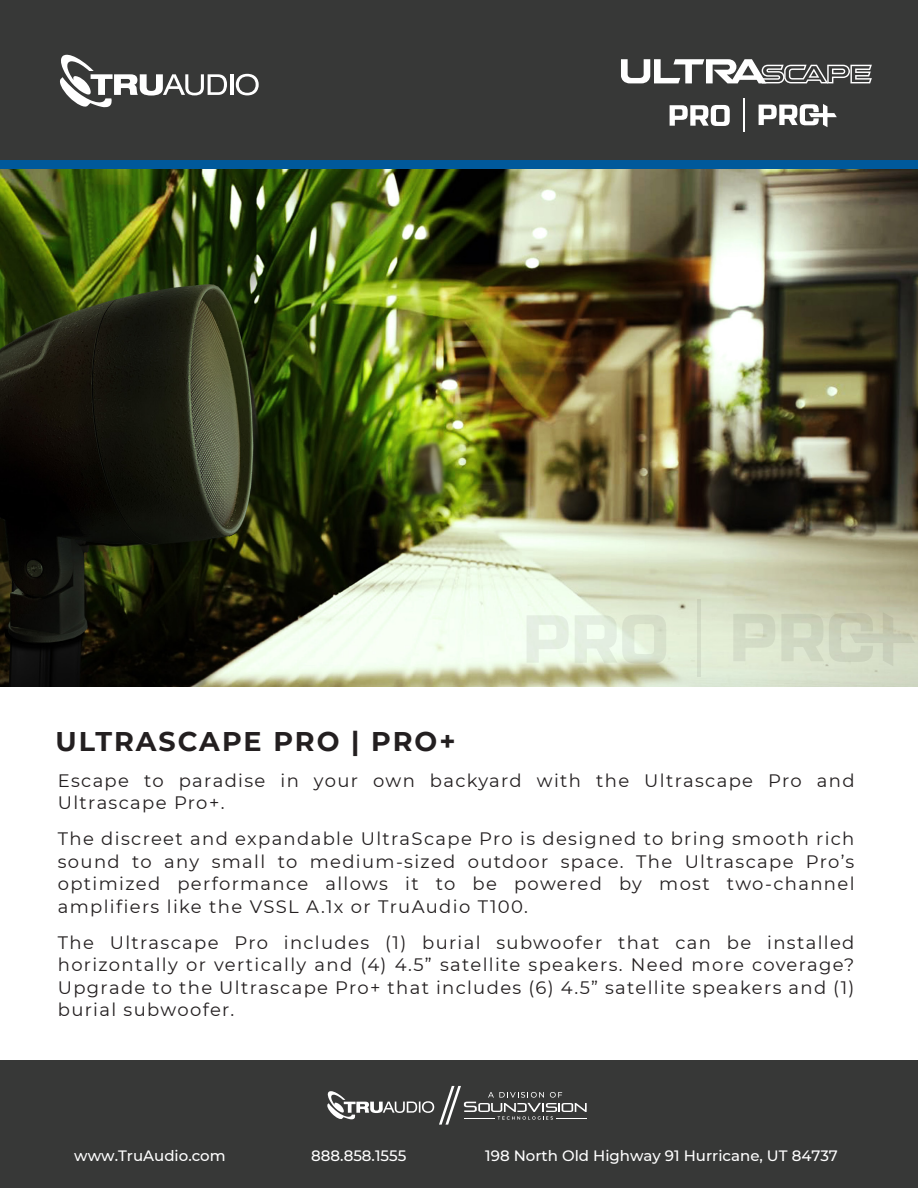
<style>
.page{position:relative;width:918px;height:1188px;background:#fff}
.page>*{position:absolute;margin:0;border:0;box-sizing:border-box;transform-origin:0 0}
.t1{font:700 27px "Montserrat";letter-spacing:.075em;color:#231f20}
.t2{font:18px/22.5px "Montserrat";letter-spacing:.075em;color:#231f20;text-align:justify}
.t3{font:500 15px "Montserrat";color:#fff}
</style>
<div class="page">
<div style="left:0;top:0;width:918px;height:169px;background:#373837"></div>
<div style="left:0;top:160px;width:918px;height:9px;background:#00599b"></div>
<div style="left:0;top:1060px;width:918px;height:128px;background:#373837"></div>
<hr style="left:230px;top:74px;width:3px;height:21px;background:#fff">
<svg style="left:236px;top:74px;width:23px;height:21px"></svg>
<svg style="left:60px;top:55px;width:167px;height:53px"></svg>
<svg style="left:327px;top:1086px;width:260px;height:39px"></svg>
<img style="left:0;top:169px;width:918px;height:518px">
<svg style="left:670px;top:105px;width:60px;height:21px"></svg>
<svg style="left:759px;top:104px;width:78px;height:23px"></svg>
<svg style="left:621px;top:59px;width:251px;height:24px"></svg>
<hr style="left:743px;top:98px;width:2px;height:34px;background:#fff">
<svg style="left:527px;top:615px;width:42px;height:48px"></svg>
<svg style="left:575px;top:615px;width:91px;height:48px;background:#e2ecda"></svg>
<svg style="left:733px;top:614px;width:42px;height:47px;background:#d6dec8"></svg>
<svg style="left:781px;top:612px;width:134px;height:54px;background:#ced4bd"></svg>
<hr style="left:697px;top:599px;width:4px;height:78px;background:#d4ddc9">
<h1 class="t1" style="left:55px;top:722px;width:402px">ULTRASCAPE PRO | PRO+</h1>
<p class="t2" style="left:58px;top:768px;width:798px">Escape to paradise in your own backyard with the Ultrascape Pro and<br>Ultrascape Pro+.</p>
<p class="t2" style="left:58px;top:827px;width:798px">The discreet and expandable UltraScape Pro is designed to bring smooth rich sound to any small to medium-sized outdoor space. The Ultrascape Pro’s optimized performance allows it to be powered by most two-channel amplifiers like the VSSL A.1x or TruAudio T100.</p>
<p class="t2" style="left:58px;top:930px;width:798px">The Ultrascape Pro includes (1) burial subwoofer that can be installed horizontally or vertically and (4) 4.5” satellite speakers. Need more coverage?<br>Upgrade to the Ultrascape Pro+ that includes (6) 4.5” satellite speakers and (1) burial subwoofer.</p>
<p class="t3" style="left:74px;top:1146px;width:153px">www.TruAudio.com</p>
<p class="t3" style="left:311px;top:1146px;width:97px">888.858.1555</p>
<p class="t3" style="left:485px;top:1146px;width:354px">198 North Old Highway 91 Hurricane, UT 84737</p>
</div>
